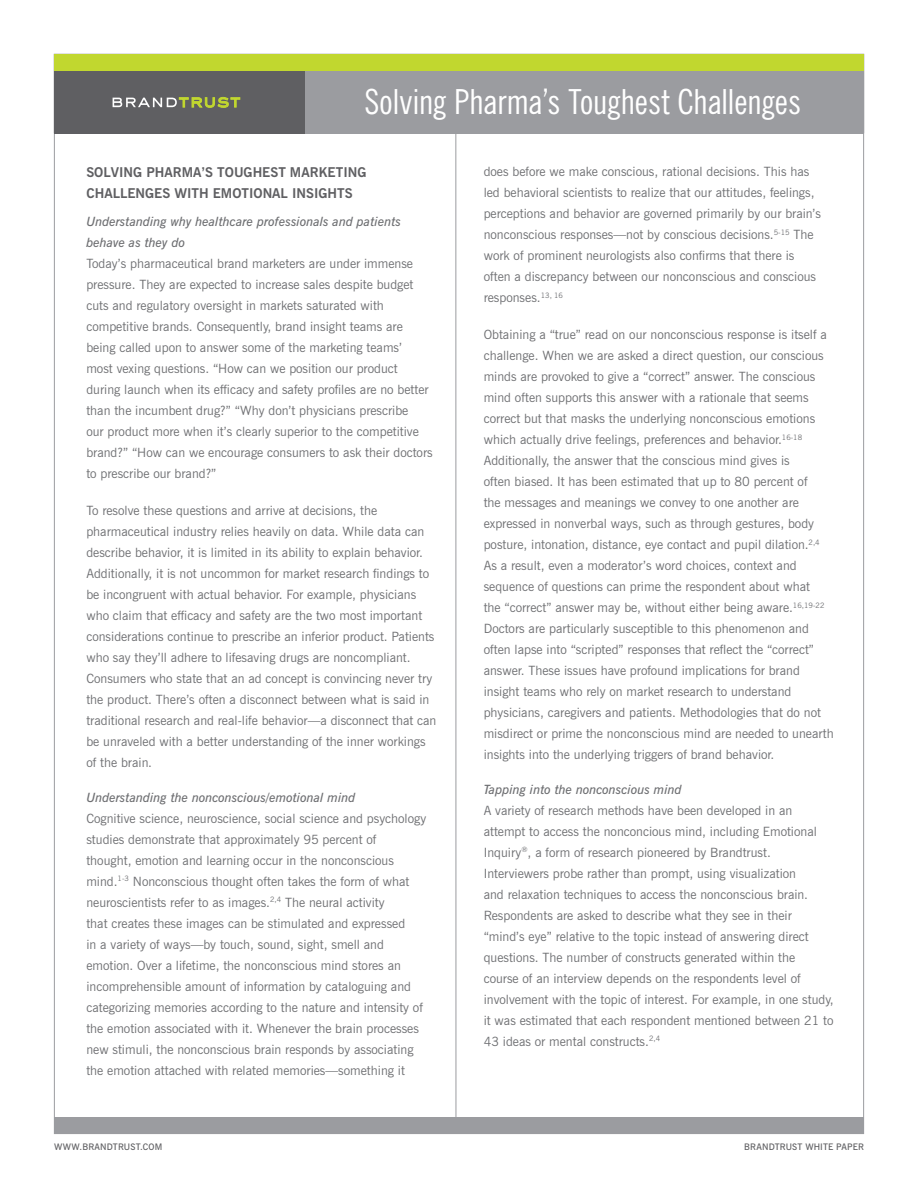
<style>
.page{position:relative;width:918px;height:1188px;background:#fff}
.page>*{position:absolute;margin:0;border:0;box-sizing:border-box;transform-origin:0 0}
.t1{font:condensed 34.5px "News Gothic BT";color:#fff}
.t2{font:700 13.5px/21px "News Gothic BT";color:#5f5f62}
.t3{font:12.75px/21px "News Gothic BT";color:#6e6f72}
.t4{font:600 9px "News Gothic BT";letter-spacing:.015em;color:#5f5f62}
.s1{font-weight:600;font-style:italic}
</style>
<div class="page">
<div style="left:54px;top:54px;width:810px;height:79px;background:#5f5f62"></div>
<div style="left:306px;top:54px;width:558px;height:79px;background:#9b9ca0"></div>
<div style="left:54px;top:54px;width:810px;height:17px;background:#c1d72f"></div>
<div style="left:54px;top:1117px;width:810px;height:17px;background:#9b9ca0"></div>
<hr style="left:455px;top:133px;width:1px;height:989px;background:#9b9ca0">
<svg style="left:113px;top:97px;width:127px;height:11px"></svg>
<p class="t1" style="left:364px;top:81px;width:438px">Solving Pharma’s Toughest Challenges</p>
<p class="t2" style="left:86px;top:162px;width:282px">SOLVING PHARMA’S TOUGHEST MARKETING<br>CHALLENGES WITH EMOTIONAL INSIGHTS</p>
<p class="t3" style="left:86px;top:211px;width:348px"><span class="s1">Understanding why healthcare professionals and patients behave as they do<br></span>Today’s pharmaceutical brand marketers are under immense pressure. They are expected to increase sales despite budget cuts and regulatory oversight in markets saturated with competitive brands. Consequently, brand insight teams are being called upon to answer some of the marketing teams’<br>most vexing questions. “How can we position our product during launch when its efficacy and safety profiles are no better than the incumbent drug?” “Why don’t physicians prescribe<br>our product more when it’s clearly superior to the competitive brand?” “How can we encourage consumers to ask their doctors to prescribe our brand?”</p>
<p class="t3" style="left:86px;top:500px;width:352px">To resolve these questions and arrive at decisions, the pharmaceutical industry relies heavily on data. While data can describe behavior, it is limited in its ability to explain behavior.<br>Additionally, it is not uncommon for market research findings to be incongruent with actual behavior. For example, physicians who claim that efficacy and safety are the two most important considerations continue to prescribe an inferior product. Patients who say they’ll adhere to lifesaving drugs are noncompliant.<br>Consumers who state that an ad concept is convincing never try the product. There’s often a disconnect between what is said in traditional research and real-life behavior—a disconnect that can be unraveled with a better understanding of the inner workings of the brain.</p>
<p class="t3" style="left:86px;top:786px;width:341px"><span class="s1">Understanding the nonconscious/emotional mind<br></span>Cognitive science, neuroscience, social science and psychology studies demonstrate that approximately 95 percent of<br>thought, emotion and learning occur in the nonconscious mind.<sup>1-3</sup> Nonconscious thought often takes the form of what neuroscientists refer to as images.<sup>2,4</sup> The neural activity<br>that creates these images can be stimulated and expressed<br>in a variety of ways—by touch, sound, sight, smell and emotion. Over a lifetime, the nonconscious mind stores an incomprehensible amount of information by cataloguing and categorizing memories according to the nature and intensity of the emotion associated with it. Whenever the brain processes new stimuli, the nonconscious brain responds by associating the emotion attached with related memories—something it</p>
<p class="t3" style="left:484px;top:161px;width:339px">does before we make conscious, rational decisions. This has led behavioral scientists to realize that our attitudes, feelings, perceptions and behavior are governed primarily by our brain’s nonconscious responses—not by conscious decisions.<sup>5-15</sup> The work of prominent neurologists also confirms that there is often a discrepancy between our nonconscious and conscious responses.<sup>13,</sup> <sup>16</sup></p>
<p class="t3" style="left:484px;top:324px;width:352px">Obtaining a “true” read on our nonconscious response is itself a challenge. When we are asked a direct question, our conscious minds are provoked to give a “correct” answer. The conscious mind often supports this answer with a rationale that seems correct but that masks the underlying nonconscious emotions which actually drive feelings, preferences and behavior.<sup>16-18<br></sup>Additionally, the answer that the conscious mind gives is<br>often biased. It has been estimated that up to 80 percent of<br>the messages and meanings we convey to one another are expressed in nonverbal ways, such as through gestures, body posture, intonation, distance, eye contact and pupil dilation.<sup>2,4<br></sup>As a result, even a moderator’s word choices, context and sequence of questions can prime the respondent about what<br>the “correct” answer may be, without either being aware.<sup>16,19-22<br></sup>Doctors are particularly susceptible to this phenomenon and often lapse into “scripted” responses that reflect the “correct” answer. These issues have profound implications for brand insight teams who rely on market research to understand physicians, caregivers and patients. Methodologies that do not misdirect or prime the nonconscious mind are needed to unearth insights into the underlying triggers of brand behavior.</p>
<p class="t3" style="left:484px;top:779px;width:352px"><span class="s1">Tapping into the nonconscious mind<br></span>A variety of research methods have been developed in an attempt to access the nonconcious mind, including Emotional Inquiry<sup>®</sup>, a form of research pioneered by Brandtrust.<br>Interviewers probe rather than prompt, using visualization<br>and relaxation techniques to access the nonconscious brain.<br>Respondents are asked to describe what they see in their “mind’s eye” relative to the topic instead of answering direct questions. The number of constructs generated within the<br>course of an interview depends on the respondents level of involvement with the topic of interest. For example, in one study, it was estimated that each respondent mentioned between 21 to 43 ideas or mental constructs.<sup>2,4</sup></p>
<p class="t4" style="left:54px;top:1141px;width:110px">WWW.BRANDTRUST.COM</p>
<p class="t4" style="left:744px;top:1141px;width:121px">BRANDTRUST WHITE PAPER</p>
</div>
